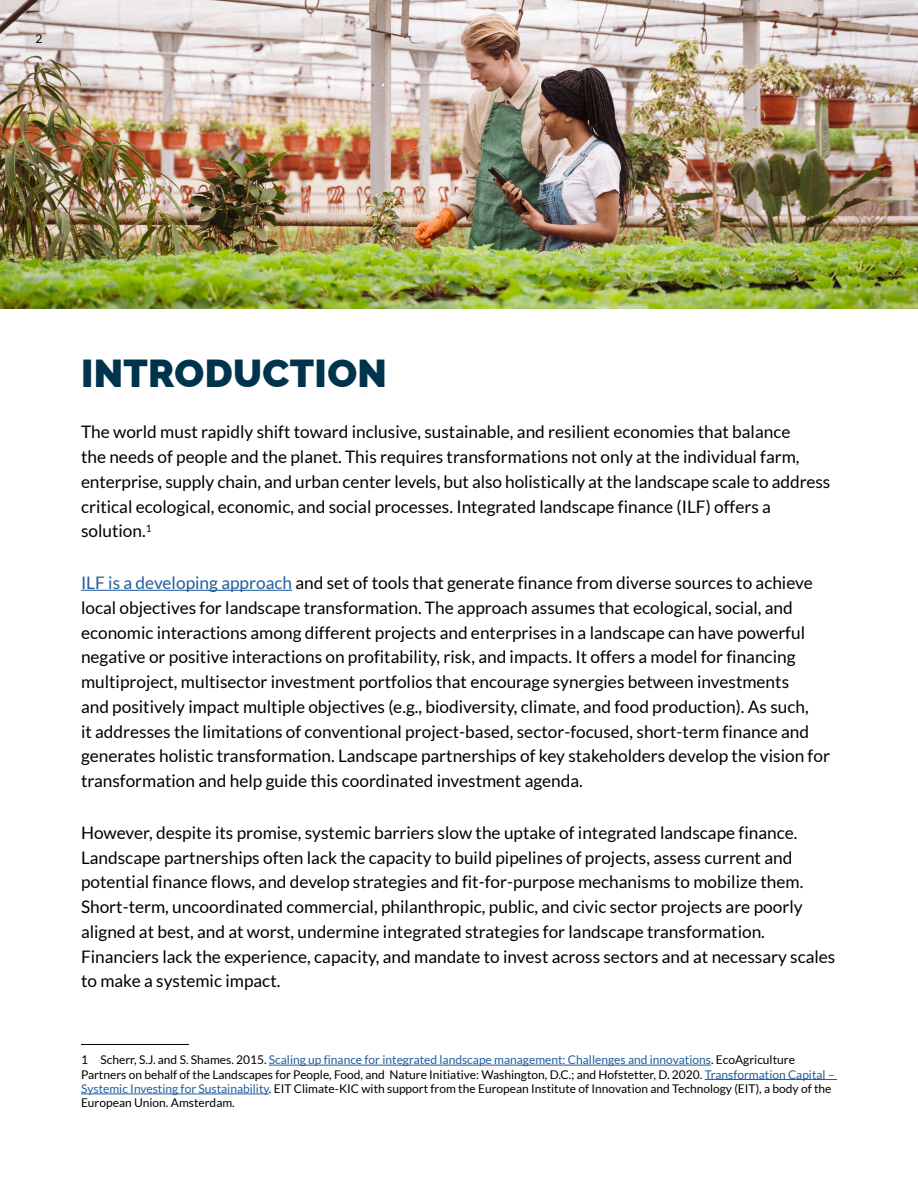
<style>
.page{position:relative;width:918px;height:1188px;background:#fff}
.page>*{position:absolute;margin:0;border:0;box-sizing:border-box;transform-origin:0 0}
.t1{font:100 39px "Raleway";letter-spacing:.01em;color:#00344d}
.t2{font:17.25px/24.8px "Lato";color:#000}
.t3{font:12px/14.4px "Lato";color:#000}
.s1{color:#215e9e}
</style>
<div class="page">
<img style="left:0;top:0;width:918px;height:309px">
<hr style="left:81px;top:590px;width:211px;height:1px;background:#215e9e">
<hr style="left:81px;top:1044px;width:108px;height:1px;background:#000">
<hr style="left:269px;top:1065px;width:442px;height:1px;background:#215e9e">
<hr style="left:705px;top:1079px;width:132px;height:1px;background:#215e9e">
<hr style="left:81px;top:1094px;width:188px;height:1px;background:#215e9e">
<p class="t3" style="left:36px;top:31px;width:8px">2</p>
<h1 class="t1" style="left:81px;top:342px;width:307px">INTRODUCTION</h1>
<p class="t2" style="left:81px;top:420px;width:751px">The world must rapidly shift toward inclusive, sustainable, and resilient economies that balance<br>the needs of people and the planet. This requires transformations not only at the individual farm, enterprise, supply chain, and urban center levels, but also holistically at the landscape scale to address critical ecological, economic, and social processes. Integrated landscape finance (ILF) offers a solution.<sup>1</sup></p>
<p class="t2" style="left:81px;top:570px;width:751px"><span class="s1">ILF is a developing approach</span> and set of tools that generate finance from diverse sources to achieve local objectives for landscape transformation. The approach assumes that ecological, social, and economic interactions among different projects and enterprises in a landscape can have powerful negative or positive interactions on profitability, risk, and impacts. It offers a model for financing multiproject, multisector investment portfolios that encourage synergies between investments<br>and positively impact multiple objectives (e.g., biodiversity, climate, and food production). As such,<br>it addresses the limitations of conventional project-based, sector-focused, short-term finance and generates holistic transformation. Landscape partnerships of key stakeholders develop the vision for transformation and help guide this coordinated investment agenda.</p>
<p class="t2" style="left:81px;top:820px;width:756px">However, despite its promise, systemic barriers slow the uptake of integrated landscape finance.<br>Landscape partnerships often lack the capacity to build pipelines of projects, assess current and potential finance flows, and develop strategies and fit-for-purpose mechanisms to mobilize them.<br>Short-term, uncoordinated commercial, philanthropic, public, and civic sector projects are poorly aligned at best, and at worst, undermine integrated strategies for landscape transformation.<br>Financiers lack the experience, capacity, and mandate to invest across sectors and at necessary scales to make a systemic impact.</p>
<p class="t3" style="left:81px;top:1053px;width:755px">1 Scherr, S.J. and S. Shames. 2015. <span class="s1">Scaling up finance for integrated landscape management: Challenges and innovations</span>. EcoAgriculture Partners on behalf of the Landscapes for People, Food, and Nature Initiative: Washington, D.C.; and Hofstetter, D. 2020. <span class="s1">Transformation Capital – Systemic Investing for Sustainability</span>. EIT Climate-KIC with support from the European Institute of Innovation and Technology (EIT), a body of the European Union. Amsterdam.</p>
</div>
